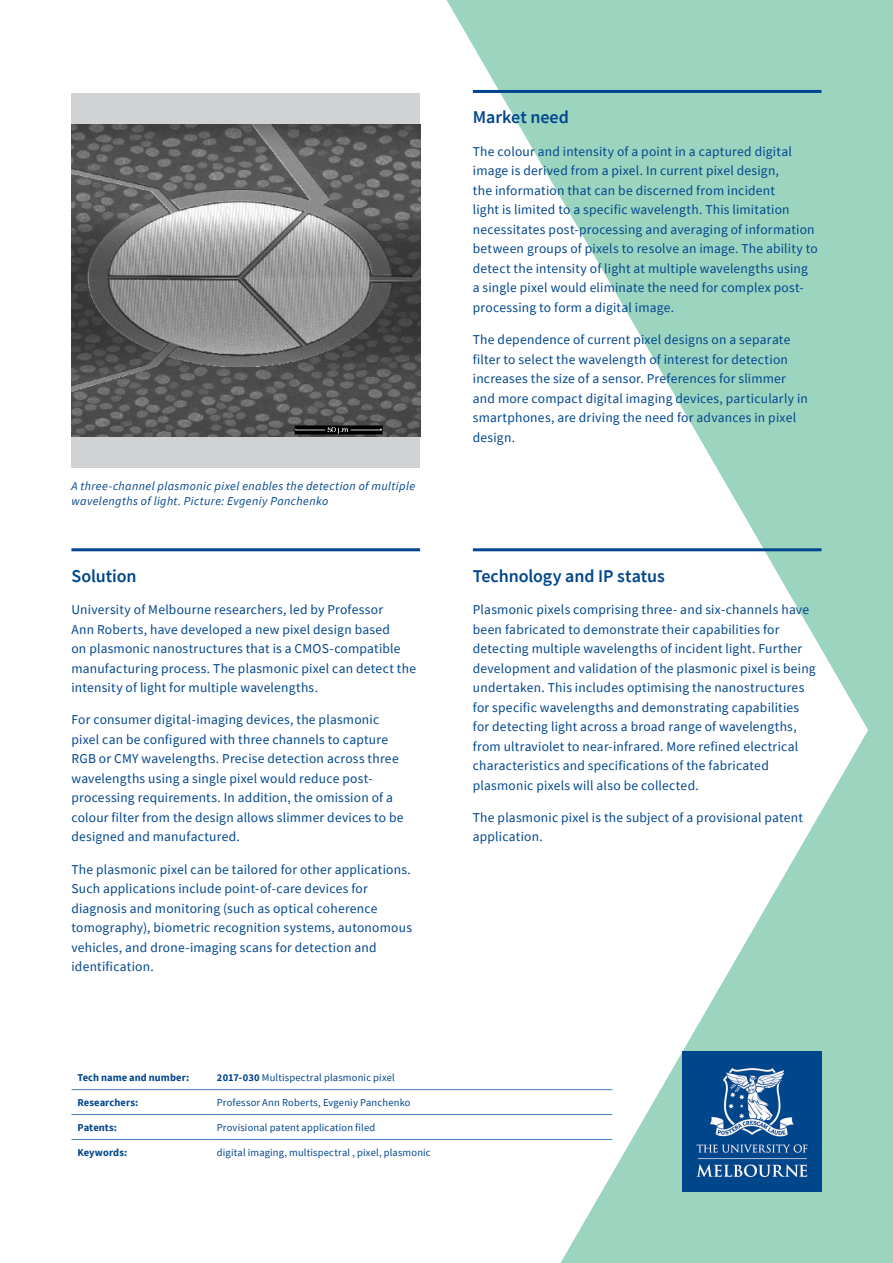
<style>
.page{position:relative;width:893px;height:1263px;background:#fff}
.page>*{position:absolute;margin:0;border:0;box-sizing:border-box;transform-origin:0 0}
.Speaker_details{font:600 18px "Source Sans Pro";letter-spacing:-.005em;color:#01468c}
.Body_text{font:13.5px/19.5px "Source Sans Pro";letter-spacing:.015em;color:#01468c}
.Heading1_-_Panel{font:italic 12px/15px "Source Sans Pro";letter-spacing:.035em;color:#01468c}
.Side_panel_text{font:10.5px "Source Sans Pro";letter-spacing:.015em;color:#01468c}
.Side_panel_sub_headi{font:700 10.5px "Source Sans Pro";letter-spacing:.01em;color:#01468c}
.s1{font-weight:700}
</style>
<div class="page">
<svg style="left:447px;top:0;width:446px;height:687px;fill:#9bd4bf"></svg>
<svg style="left:560px;top:687px;width:333px;height:576px"></svg>
<hr style="left:71px;top:1089px;width:140px;height:1px;background:#4480c2">
<hr style="left:211px;top:1089px;width:401px;height:1px;background:#4480c2">
<hr style="left:71px;top:1114px;width:140px;height:1px;background:#4480c2">
<hr style="left:211px;top:1114px;width:401px;height:1px;background:#4480c2">
<hr style="left:71px;top:1139px;width:140px;height:1px;background:#4480c2">
<hr style="left:211px;top:1139px;width:401px;height:1px;background:#4480c2">
<div style="left:71px;top:93px;width:349px;height:375px;background:#d1d2d4"></div>
<img style="left:71px;top:124px;width:349px;height:312px">
<hr style="left:473px;top:90px;width:348px;height:3px;background:#01468c">
<hr style="left:71px;top:548px;width:349px;height:3px;background:#01468c">
<hr style="left:473px;top:548px;width:348px;height:3px;background:#01468c">
<img style="left:682px;top:1051px;width:139px;height:140px">
<p class="Heading1_-_Panel" style="left:71px;top:478px;width:345px">A three-channel plasmonic pixel enables the detection of multiple wavelengths of light. Picture: Evgeniy Panchenko</p>
<p class="Speaker_details" style="left:71px;top:564px;width:67px">Solution</p>
<p class="Body_text" style="left:71px;top:600px;width:346px">University of Melbourne researchers, led by Professor<br>Ann Roberts, have developed a new pixel design based<br>on plasmonic nanostructures that is a CMOS-compatible manufacturing process. The plasmonic pixel can detect the intensity of light for multiple wavelengths.</p>
<p class="Body_text" style="left:71px;top:710px;width:334px">For consumer digital-imaging devices, the plasmonic pixel can be configured with three channels to capture RGB or CMY wavelengths. Precise detection across three wavelengths using a single pixel would reduce post&shy;processing requirements. In addition, the omission of a colour filter from the design allows slimmer devices to be designed and manufactured.</p>
<p class="Body_text" style="left:71px;top:859px;width:342px">The plasmonic pixel can be tailored for other applications.<br>Such applications include point-of-care devices for diagnosis and monitoring (such as optical coherence tomography), biometric recognition systems, autonomous vehicles, and drone-imaging scans for detection and identification.</p>
<p class="Side_panel_sub_headi" style="left:77px;top:1070px;width:113px">Tech name and number:</p>
<p class="Side_panel_text" style="left:217px;top:1071px;width:179px"><span class="s1">2017-030</span> Multispectral plasmonic pixel</p>
<p class="Side_panel_sub_headi" style="left:77px;top:1095px;width:62px">Researchers:</p>
<p class="Side_panel_text" style="left:217px;top:1096px;width:195px">Professor Ann Roberts, Evgeniy Panchenko</p>
<p class="Side_panel_sub_headi" style="left:77px;top:1120px;width:41px">Patents:</p>
<p class="Side_panel_text" style="left:217px;top:1121px;width:160px">Provisional patent application filed</p>
<p class="Side_panel_sub_headi" style="left:77px;top:1145px;width:51px">Keywords:</p>
<p class="Side_panel_text" style="left:217px;top:1146px;width:215px">digital imaging, multispectral , pixel, plasmonic</p>
<p class="Speaker_details" style="left:473px;top:106px;width:98px">Market need</p>
<p class="Body_text" style="left:473px;top:141px;width:347px">The colour and intensity of a point in a captured digital image is derived from a pixel. In current pixel design,<br>the information that can be discerned from incident<br>light is limited to a specific wavelength. This limitation necessitates post-processing and averaging of information between groups of pixels to resolve an image. The ability to detect the intensity of light at multiple wavelengths using a single pixel would eliminate the need for complex post&shy;processing to form a digital image.</p>
<p class="Body_text" style="left:473px;top:330px;width:336px">The dependence of current pixel designs on a separate filter to select the wavelength of interest for detection increases the size of a sensor. Preferences for slimmer and more compact digital imaging devices, particularly in smartphones, are driving the need for advances in pixel design.</p>
<p class="Speaker_details" style="left:473px;top:564px;width:194px">Technology and IP status</p>
<p class="Body_text" style="left:473px;top:600px;width:344px">Plasmonic pixels comprising three- and six-channels have been fabricated to demonstrate their capabilities for detecting multiple wavelengths of incident light. Further development and validation of the plasmonic pixel is being undertaken. This includes optimising the nanostructures for specific wavelengths and demonstrating capabilities for detecting light across a broad range of wavelengths, from ultraviolet to near-infrared. More refined electrical characteristics and specifications of the fabricated plasmonic pixels will also be collected.</p>
<p class="Body_text" style="left:473px;top:807px;width:332px">The plasmonic pixel is the subject of a provisional patent application.</p>
</div>
